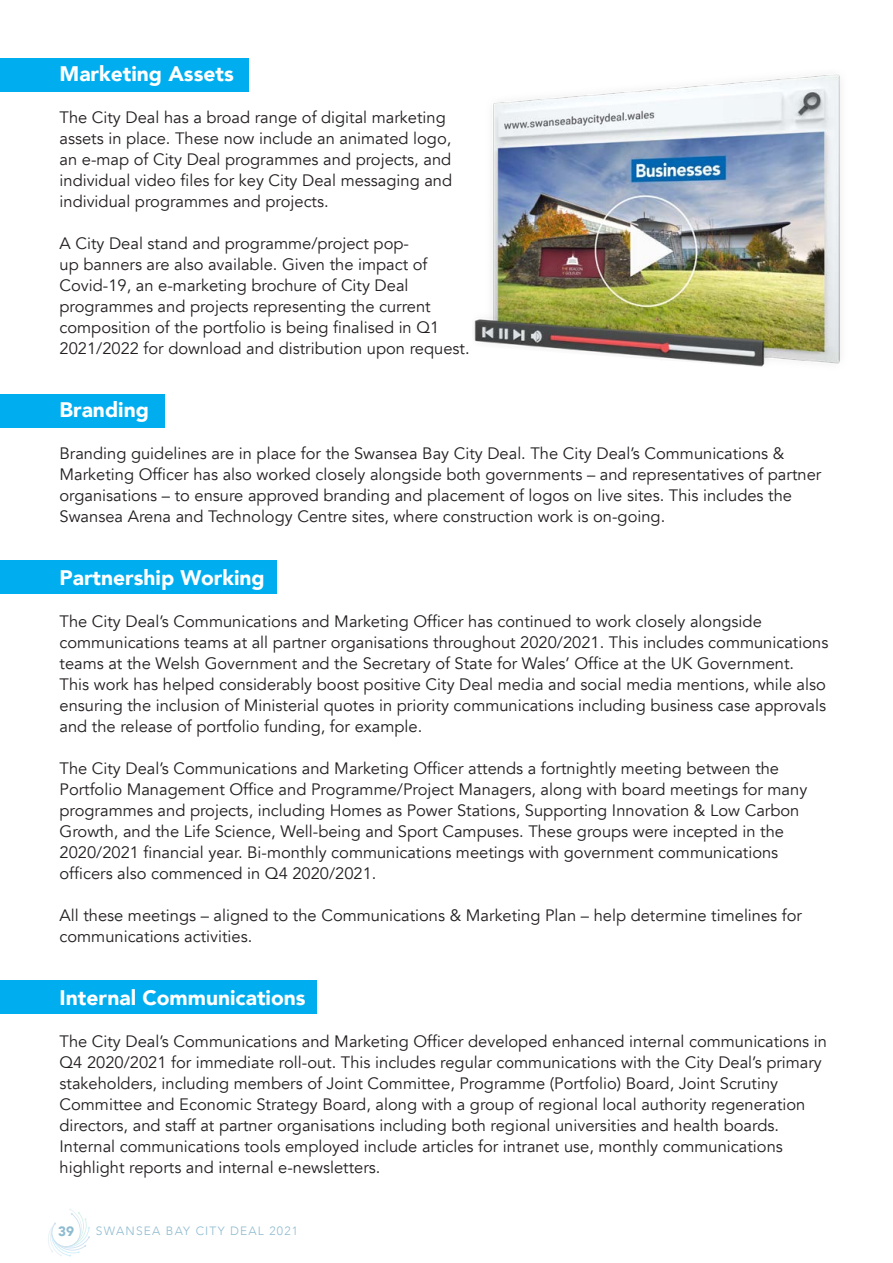
<style>
.page{position:relative;width:893px;height:1263px;background:#fff}
.page>*{position:absolute;margin:0;border:0;box-sizing:border-box;transform-origin:0 0}
.Tablebody2{font:900 21px "Avenir";color:#fff}
.Tablebody2-2{font:16.5px/21px "Avenir";color:#231f20}
.t1{font:900 13.5px "Avenir";color:#8ebbd0}
.t2{font:300 12px "Avenir";letter-spacing:.1em;color:#8ebbd0}
</style>
<div class="page">
<svg style="left:48px;top:1209px;width:42px;height:47px"></svg>
<div style="left:0;top:980px;width:316px;height:34px;background:#00aeef"></div>
<div style="left:0;top:560px;width:276px;height:34px;background:#00aeef"></div>
<div style="left:0;top:394px;width:164px;height:33px;background:#00aeef"></div>
<div style="left:0;top:58px;width:248px;height:33px;background:#00aeef"></div>
<img style="left:474px;top:74px;width:367px;height:293px">
<p class="Tablebody2" style="left:60px;top:55px;width:176px">Marketing Assets</p>
<p class="Tablebody2-2" style="left:60px;top:107px;width:394px">The City Deal has a broad range of digital marketing assets in place. These now include an animated logo, an e-map of City Deal programmes and projects, and individual video files for key City Deal messaging and individual programmes and projects.</p>
<p class="Tablebody2-2" style="left:60px;top:233px;width:412px">A City Deal stand and programme/project pop-<br>up banners are also available. Given the impact of Covid-19, an e-marketing brochure of City Deal programmes and projects representing the current composition of the portfolio is being finalised in Q1<br>2021/2022 for download and distribution upon request.</p>
<p class="Tablebody2" style="left:60px;top:391px;width:91px">Branding</p>
<p class="Tablebody2-2" style="left:60px;top:443px;width:763px">Branding guidelines are in place for the Swansea Bay City Deal. The City Deal’s Communications &amp; Marketing Officer has also worked closely alongside both governments – and representatives of partner organisations – to ensure approved branding and placement of logos on live sites. This includes the Swansea Arena and Technology Centre sites, where construction work is on-going.</p>
<p class="Tablebody2" style="left:60px;top:559px;width:207px">Partnership Working</p>
<p class="Tablebody2-2" style="left:60px;top:611px;width:770px">The City Deal’s Communications and Marketing Officer has continued to work closely alongside communications teams at all partner organisations throughout 2020/2021. This includes communications teams at the Welsh Government and the Secretary of State for Wales’ Office at the UK Government.</p>
<p class="Tablebody2-2" style="left:60px;top:674px;width:768px;text-align:justify">This work has helped considerably boost positive City Deal media and social media mentions, while also ensuring the inclusion of Ministerial quotes in priority communications including business case approvals and the release of portfolio funding, for example.</p>
<p class="Tablebody2-2" style="left:60px;top:758px;width:749px">The City Deal’s Communications and Marketing Officer attends a fortnightly meeting between the Portfolio Management Office and Programme/Project Managers, along with board meetings for many programmes and projects, including Homes as Power Stations, Supporting Innovation &amp; Low Carbon Growth, and the Life Science, Well-being and Sport Campuses. These groups were incepted in the 2020/2021 financial year. Bi-monthly communications meetings with government communications officers also commenced in Q4 2020/2021.</p>
<p class="Tablebody2-2" style="left:60px;top:905px;width:744px">All these meetings – aligned to the Communications &amp; Marketing Plan – help determine timelines for communications activities.</p>
<p class="Tablebody2" style="left:60px;top:979px;width:248px">Internal Communications</p>
<p class="Tablebody2-2" style="left:60px;top:1031px;width:769px">The City Deal’s Communications and Marketing Officer developed enhanced internal communications in Q4 2020/2021 for immediate roll-out. This includes regular communications with the City Deal’s primary stakeholders, including members of Joint Committee, Programme (Portfolio) Board, Joint Scrutiny Committee and Economic Strategy Board, along with a group of regional local authority regeneration directors, and staff at partner organisations including both regional universities and health boards.<br>Internal communications tools employed include articles for intranet use, monthly communications highlight reports and internal e-newsletters.</p>
<p class="t1" style="left:58px;top:1219px;width:17px">39</p>
<p class="t2" style="left:96px;top:1224px;width:204px">SWANSEA BAY CITY DEAL 2021</p>
</div>
